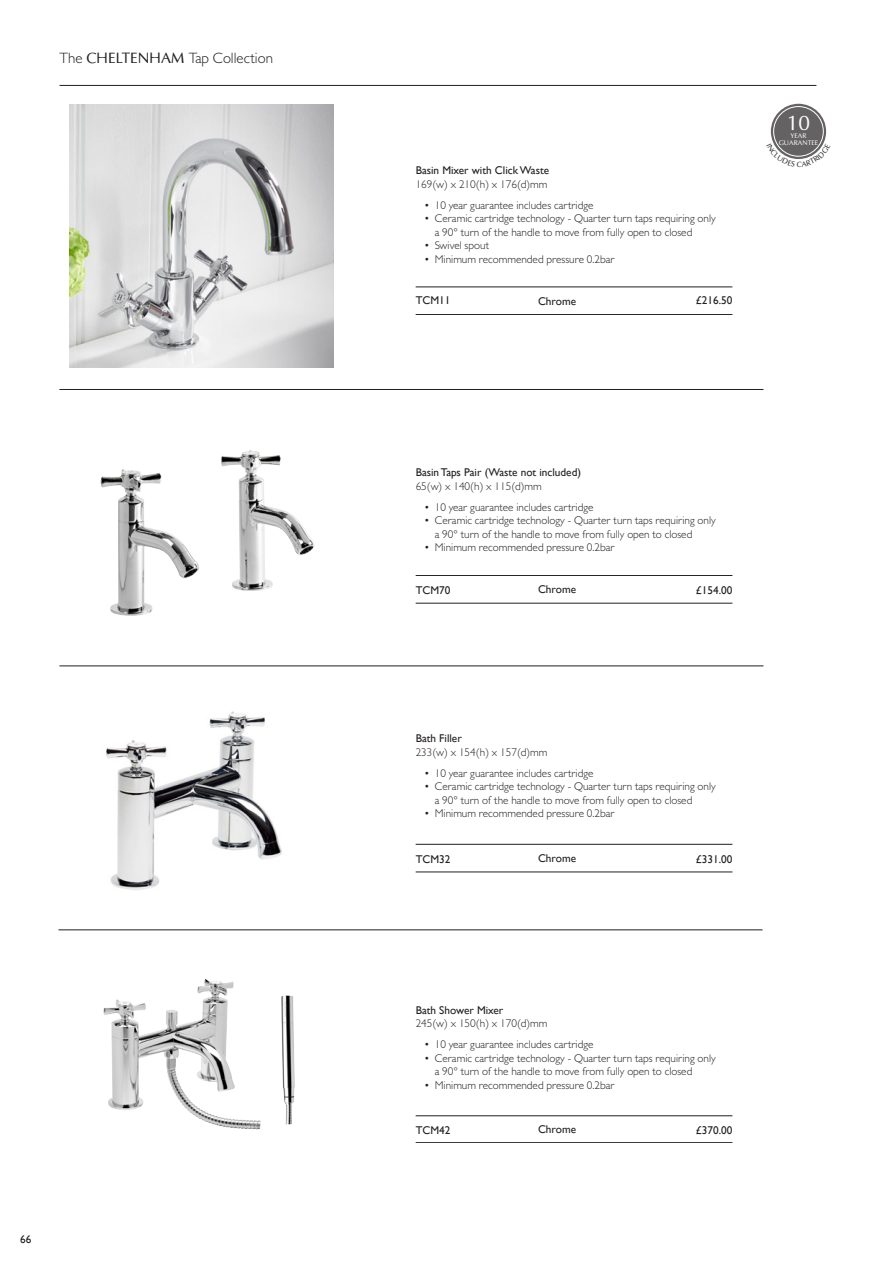
<style>
.page{position:relative;width:893px;height:1263px;background:#fff}
.page>*{position:absolute;margin:0;border:0;box-sizing:border-box;transform-origin:0 0}
.t1{font:21px "Optima";color:#fff}
.feature_headings{font:300 15px "Gill Sans MT Pro";color:#231f20}
.Product_details{font:300 11.25px/13.5px "Gill Sans MT Pro";color:#231f20}
.product_name{font:11.25px/13.5px "Gill Sans";color:#231f20}
.price{font:11.25px "Gill Sans";color:#231f20}
.t2{font:6.75px "Optima";color:#fff}
.s1{font-family:"Optima";font-weight:400}
.s2{font-family:"Gill Sans MT Pro";font-weight:300}
</style>
<div class="page">
<hr style="left:60px;top:85px;width:756px;height:1px;background:#231f20">
<hr style="left:59px;top:389px;width:704px;height:1px;background:#231f20">
<hr style="left:59px;top:665px;width:704px;height:1px;background:#231f20">
<hr style="left:416px;top:287px;width:316px;height:1px;background:#231f20">
<hr style="left:416px;top:314px;width:316px;height:1px;background:#231f20">
<img style="left:106px;top:711px;width:176px;height:179px">
<hr style="left:416px;top:844px;width:316px;height:1px;background:#231f20">
<hr style="left:416px;top:872px;width:316px;height:1px;background:#231f20">
<hr style="left:58px;top:929px;width:704px;height:1px;background:#231f20">
<hr style="left:416px;top:1115px;width:316px;height:1px;background:#231f20">
<hr style="left:416px;top:1142px;width:316px;height:1px;background:#231f20">
<hr style="left:416px;top:575px;width:316px;height:1px;background:#231f20">
<hr style="left:416px;top:603px;width:316px;height:1px;background:#231f20">
<img style="left:100px;top:450px;width:215px;height:162px">
<img style="left:103px;top:979px;width:109px;height:131px">
<img style="left:70px;top:104px;width:263px;height:264px">
<svg style="left:771px;top:104px;width:55px;height:55px;fill:#656263"></svg>
<div style="left:773px;top:106px;width:51px;height:51px;border:1px solid #fff;border-radius:50%"></div>
<svg style="left:774px;top:144px;width:49px;height:15px"></svg>
<p class="feature_headings" style="left:60px;top:49px;width:215px">The <span class="s1">CHELTENHAM</span> Tap Collection</p>
<p class="product_name" style="left:20px;top:1232px;width:13px">66</p>
<p class="product_name" style="left:416px;top:164px;width:135px">Basin Mixer with Click Waste</p>
<p class="Product_details" style="left:416px;top:177px;width:133px">169(w) x 210(h) x 176(d)mm</p>
<p class="Product_details" style="left:424px;top:198px;width:171px">• 10 year guarantee includes cartridge</p>
<p class="Product_details" style="left:435px;top:211px;width:282px;text-indent:-11px">• Ceramic cartridge technology - Quarter turn taps requiring only a 90° turn of the handle to move from fully open to closed</p>
<p class="Product_details" style="left:424px;top:238px;width:66px">• Swivel spout</p>
<p class="Product_details" style="left:424px;top:252px;width:192px">• Minimum recommended pressure 0.2bar</p>
<p class="product_name" style="left:416px;top:294px;width:36px">TCM11</p>
<p class="product_name" style="left:538px;top:294px;width:40px">Chrome</p>
<p class="price" style="left:696px;top:294px;width:38px">£216.50</p>
<p class="t1" style="left:787px;top:110px;width:25px">10</p>
<p class="t2" style="left:790px;top:131px;width:18px">YEAR</p>
<p class="t2" style="left:779px;top:138px;width:41px">GUARANTEE</p>
<p class="product_name" style="left:416px;top:466px;width:167px">Basin Taps Pair (Waste not included)<br><span class="s2">65(w) x 140(h) x 115(d)mm</span></p>
<p class="Product_details" style="left:424px;top:500px;width:171px">• 10 year guarantee includes cartridge</p>
<p class="Product_details" style="left:435px;top:513px;width:282px;text-indent:-11px">• Ceramic cartridge technology - Quarter turn taps requiring only a 90° turn of the handle to move from fully open to closed</p>
<p class="Product_details" style="left:424px;top:540px;width:192px">• Minimum recommended pressure 0.2bar</p>
<p class="product_name" style="left:416px;top:583px;width:36px">TCM70</p>
<p class="product_name" style="left:538px;top:582px;width:40px">Chrome</p>
<p class="price" style="left:696px;top:583px;width:38px">£154.00</p>
<p class="product_name" style="left:416px;top:732px;width:48px">Bath Filler</p>
<p class="Product_details" style="left:416px;top:745px;width:133px">233(w) x 154(h) x 157(d)mm</p>
<p class="Product_details" style="left:424px;top:766px;width:171px">• 10 year guarantee includes cartridge</p>
<p class="Product_details" style="left:435px;top:779px;width:282px;text-indent:-11px">• Ceramic cartridge technology - Quarter turn taps requiring only a 90° turn of the handle to move from fully open to closed</p>
<p class="Product_details" style="left:424px;top:806px;width:192px">• Minimum recommended pressure 0.2bar</p>
<p class="product_name" style="left:416px;top:852px;width:36px">TCM32</p>
<p class="product_name" style="left:538px;top:852px;width:40px">Chrome</p>
<p class="price" style="left:696px;top:852px;width:38px">£331.00</p>
<p class="product_name" style="left:416px;top:1003px;width:89px">Bath Shower Mixer</p>
<p class="Product_details" style="left:416px;top:1016px;width:133px">245(w) x 150(h) x 170(d)mm</p>
<p class="Product_details" style="left:424px;top:1037px;width:171px">• 10 year guarantee includes cartridge</p>
<p class="Product_details" style="left:435px;top:1051px;width:282px;text-indent:-11px">• Ceramic cartridge technology - Quarter turn taps requiring only a 90° turn of the handle to move from fully open to closed</p>
<p class="Product_details" style="left:424px;top:1078px;width:192px">• Minimum recommended pressure 0.2bar</p>
<p class="product_name" style="left:416px;top:1124px;width:36px">TCM42</p>
<p class="product_name" style="left:538px;top:1122px;width:40px">Chrome</p>
<p class="price" style="left:696px;top:1124px;width:38px">£370.00</p>
</div>
